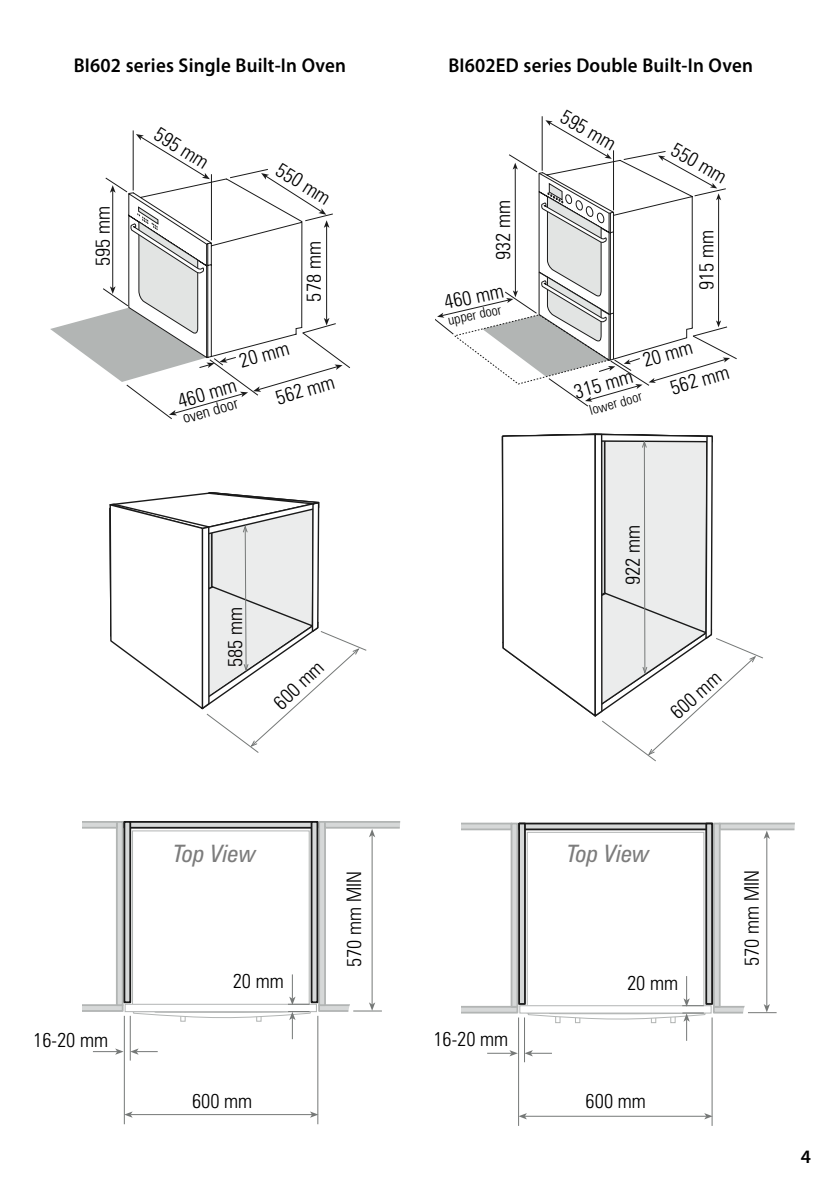
<style>
.page{position:relative;width:840px;height:1191px;background:#fff}
.page>*{position:absolute;margin:0;border:0;box-sizing:border-box;transform-origin:0 0}
.t1{font:italic condensed 24px "Zurich BT";color:#7c7c7c}
.t2{font:300 condensed 20px/33.6px "Zurich BT";color:#000}
.t3{font:600 20px "Myriad Pro";letter-spacing:.01em;color:#000;scale:.95 1}
.t4{font:600 19px "Myriad Pro";color:#000}
.t5{font:300 condensed 16px "Zurich BT";color:#000}
.t6{font:300 condensed 14px "Zurich BT";color:#000}
</style>
<div class="page">
<svg style="left:50px;top:134px;width:300px;height:285px"></svg>
<svg style="left:109px;top:492px;width:258px;height:261px"></svg>
<svg style="left:82px;top:1004px;width:41px;height:8px"></svg>
<div style="left:117px;top:822px;width:6px;height:183px;background:#d6d8d8"></div>
<div style="left:116px;top:821px;width:7px;height:185px;border:2px solid #b2b5b4"></div>
<div style="left:124px;top:822px;width:193px;height:5px;background:#d6d8d8"></div>
<div style="left:123px;top:821px;width:195px;height:7px;border:2px solid #1a1a1a"></div>
<svg style="left:82px;top:821px;width:36px;height:7px"></svg>
<div style="left:311px;top:822px;width:6px;height:180px;background:#d6d8d8"></div>
<div style="left:310px;top:821px;width:8px;height:182px;border:2px solid #1a1a1a"></div>
<div style="left:124px;top:822px;width:6px;height:180px;background:#d6d8d8"></div>
<div style="left:123px;top:821px;width:8px;height:182px;border:2px solid #1a1a1a"></div>
<div style="left:132px;top:830px;width:177px;height:182px;border:1px solid #b2b5b4"></div>
<div style="left:125px;top:1003px;width:192px;height:9px;border:1px solid #b2b5b4"></div>
<svg style="left:318px;top:821px;width:83px;height:210px"></svg>
<svg style="left:132px;top:974px;width:179px;height:65px"></svg>
<hr style="left:130px;top:1114px;width:182px;height:1px;background:#757877">
<svg style="left:125px;top:1111px;width:7px;height:6px"></svg>
<svg style="left:310px;top:1111px;width:7px;height:6px"></svg>
<hr style="left:124px;top:1015px;width:1px;height:109px;background:#757877">
<hr style="left:317px;top:1015px;width:1px;height:109px;background:#757877">
<hr style="left:130px;top:1015px;width:1px;height:45px;background:#757877">
<svg style="left:93px;top:1048px;width:30px;height:6px"></svg>
<svg style="left:130px;top:1048px;width:28px;height:6px"></svg>
<svg style="left:435px;top:120px;width:301px;height:286px"></svg>
<svg style="left:501px;top:433px;width:255px;height:323px"></svg>
<div style="left:526px;top:832px;width:178px;height:181px;border:1px solid #b2b5b4"></div>
<div style="left:519px;top:1005px;width:192px;height:8px;border:1px solid #b2b5b4"></div>
<svg style="left:461px;top:1006px;width:57px;height:7px"></svg>
<div style="left:519px;top:823px;width:192px;height:6px;background:#d6d8d8"></div>
<div style="left:518px;top:822px;width:194px;height:8px;border:2px solid #1a1a1a"></div>
<svg style="left:461px;top:822px;width:49px;height:8px"></svg>
<div style="left:511px;top:823px;width:6px;height:183px;background:#d6d8d8"></div>
<div style="left:510px;top:822px;width:8px;height:185px;border:2px solid #b2b5b4"></div>
<div style="left:519px;top:823px;width:5px;height:181px;background:#d6d8d8"></div>
<div style="left:518px;top:822px;width:7px;height:183px;border:2px solid #1a1a1a"></div>
<div style="left:705px;top:823px;width:6px;height:181px;background:#d6d8d8"></div>
<div style="left:705px;top:822px;width:7px;height:183px;border:2px solid #1a1a1a"></div>
<svg style="left:712px;top:822px;width:83px;height:211px"></svg>
<svg style="left:526px;top:976px;width:179px;height:64px"></svg>
<hr style="left:524px;top:1115px;width:182px;height:1px;background:#757877">
<svg style="left:519px;top:1113px;width:7px;height:6px"></svg>
<svg style="left:703px;top:1113px;width:8px;height:6px"></svg>
<hr style="left:523px;top:1017px;width:1px;height:45px;background:#757877">
<hr style="left:711px;top:1017px;width:1px;height:108px;background:#757877">
<hr style="left:518px;top:1017px;width:1px;height:108px;background:#757877">
<svg style="left:487px;top:1050px;width:30px;height:6px"></svg>
<svg style="left:524px;top:1050px;width:27px;height:6px"></svg>
<p class="t3" style="left:74px;top:57px;width:288px">BI602 series Single Built-In Oven</p>
<p class="t3" style="left:448px;top:57px;width:322px">BI602ED series Double Built-In Oven</p>
<p class="t2" style="left:88px;top:266px;width:62px;rotate:-90deg">595 mm</p>
<p class="t2" style="left:164px;top:119px;width:62px;rotate:32deg">595 mm</p>
<p class="t2" style="left:286px;top:155px;width:62px;rotate:32deg">550 mm</p>
<p class="t2" style="left:298px;top:301px;width:62px;rotate:-90deg">578 mm</p>
<p class="t2" style="left:235px;top:346px;width:52px;rotate:-16deg">20 mm</p>
<p class="t2" style="left:174px;top:387px;width:62px;rotate:-16deg">460 mm</p>
<p class="t5" style="left:181px;top:412px;width:58px;rotate:-16deg">oven door</p>
<p class="t2" style="left:272px;top:383px;width:62px;rotate:-16deg">562 mm</p>
<p class="t2" style="left:220px;top:667px;width:62px;rotate:-90deg">585 mm</p>
<p class="t2" style="left:266px;top:694px;width:62px;rotate:-44deg">600 mm</p>
<p class="t2" style="left:488px;top:260px;width:62px;rotate:-90deg">932 mm</p>
<p class="t2" style="left:441px;top:288px;width:62px;rotate:-12deg">460 mm</p>
<p class="t6" style="left:447px;top:315px;width:56px;rotate:-12deg">upper door</p>
<p class="t2" style="left:569px;top:102px;width:62px;rotate:30deg">595 mm</p>
<p class="t2" style="left:680px;top:135px;width:62px;rotate:30deg">550 mm</p>
<p class="t2" style="left:690px;top:290px;width:62px;rotate:-90deg">915 mm</p>
<p class="t2" style="left:657px;top:341px;width:62px;text-indent:-19px;rotate:-16deg">20 mm<br>562 mm</p>
<p class="t2" style="left:570px;top:377px;width:62px;rotate:-16deg">315 mm</p>
<p class="t6" style="left:588px;top:405px;width:55px;rotate:-16deg">lower door</p>
<p class="t2" style="left:617px;top:585px;width:62px;rotate:-90deg">922 mm</p>
<p class="t2" style="left:662px;top:703px;width:62px;rotate:-42deg">600 mm</p>
<p class="t2" style="left:33px;top:1024px;width:76px">16-20 mm</p>
<p class="t1" style="left:173px;top:838px;width:84px">Top View</p>
<p class="t2" style="left:233px;top:966px;width:52px">20 mm</p>
<p class="t2" style="left:192px;top:1086px;width:62px">600 mm</p>
<p class="t2" style="left:339px;top:967px;width:97px;rotate:-90deg">570 mm MIN</p>
<p class="t2" style="left:433px;top:1024px;width:76px">16-20 mm</p>
<p class="t1" style="left:566px;top:838px;width:84px">Top View</p>
<p class="t2" style="left:626px;top:967px;width:52px">20 mm</p>
<p class="t2" style="left:585px;top:1086px;width:62px">600 mm</p>
<p class="t2" style="left:736px;top:966px;width:97px;rotate:-90deg">570 mm MIN</p>
<p class="t4" style="left:800px;top:1149px;width:12px">4</p>
</div>
